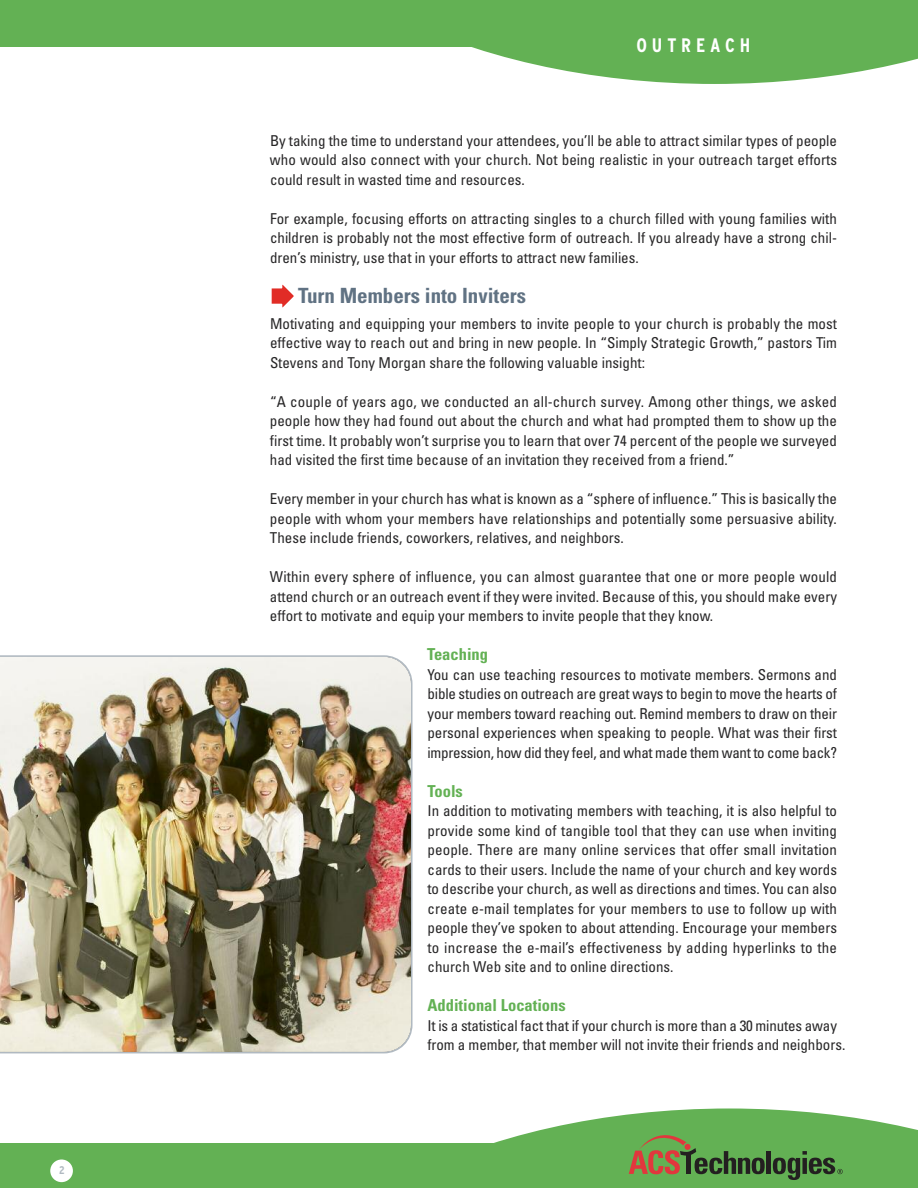
<style>
.page{position:relative;width:918px;height:1188px;background:#fff}
.page>*{position:absolute;margin:0;border:0;box-sizing:border-box;transform-origin:0 0}
.t1{font:700 condensed 21px "Univers";color:#607283}
.t2{font:700 condensed 19.5px "Interstate";letter-spacing:.25em;color:#fff}
.t3{font:700 condensed 16.5px "Univers";color:#63b154}
.t4{font:condensed 15px/19.5px "Univers";color:#272627;text-align:justify}
.t5{font:700 condensed 11.1px "Interstate";color:#b0b9c1}
</style>
<div class="page">
<svg style="left:271px;top:284px;width:12px;height:24px"></svg>
<svg style="left:272px;top:285px;width:22px;height:22px"></svg>
<div style="left:0;top:1143px;width:918px;height:45px;background:#63b154"></div>
<svg style="left:494px;top:1108px;width:424px;height:67px;fill:#63b154"></svg>
<hr style="left:767px;top:1151px;width:4px;height:23px;background:#231f20">
<svg style="left:629px;top:1125px;width:136px;height:49px"></svg>
<svg style="left:773px;top:1151px;width:70px;height:29px"></svg>
<div style="left:50px;top:1160px;width:23px;height:22px;background:#fff;border-radius:50%"></div>
<img style="left:0;top:655px;width:413px;height:398px">
<div style="left:0;top:0;width:918px;height:46px;background:#63b154"></div>
<svg style="left:296px;top:46px;width:622px;height:38px;fill:#63b154"></svg>
<p class="t5" style="left:59px;top:1164px;width:7px">2</p>
<h2 class="t2" style="left:636px;top:33px;width:115px">OUTREACH</h2>
<p class="t4" style="left:270px;top:132px;width:569px">By taking the time to understand your attendees, you’ll be able to attract similar types of people who would also connect with your church. Not being realistic in your outreach target efforts could result in wasted time and resources.</p>
<p class="t4" style="left:270px;top:210px;width:569px">For example, focusing efforts on attracting singles to a church filled with young families with children is probably not the most effective form of outreach. If you already have a strong chil&shy;dren’s ministry, use that in your efforts to attract new families.</p>
<h1 class="t1" style="left:298px;top:288px;width:230px">Turn Members into Inviters</h1>
<p class="t4" style="left:270px;top:315px;width:569px">Motivating and equipping your members to invite people to your church is probably the most effective way to reach out and bring in new people. In “Simply Strategic Growth,” pastors Tim Stevens and Tony Morgan share the following valuable insight:</p>
<p class="t4" style="left:270px;top:393px;width:569px">“A couple of years ago, we conducted an all-church survey. Among other things, we asked people how they had found out about the church and what had prompted them to show up the first time. It probably won’t surprise you to learn that over 74 percent of the people we surveyed had visited the first time because of an invitation they received from a friend.”</p>
<p class="t4" style="left:270px;top:490px;width:569px">Every member in your church has what is known as a “sphere of influence.” This is basically the people with whom your members have relationships and potentially some persuasive ability.<br>These include friends, coworkers, relatives, and neighbors.</p>
<p class="t4" style="left:270px;top:568px;width:569px">Within every sphere of influence, you can almost guarantee that one or more people would attend church or an outreach event if they were invited. Because of this, you should make every effort to motivate and equip your members to invite people that they know.</p>
<p class="t3" style="left:427px;top:648px;width:63px">Teaching</p>
<p class="t4" style="left:428px;top:666px;width:411px">You can use teaching resources to motivate members. Sermons and bible studies on outreach are great ways to begin to move the hearts of your members toward reaching out. Remind members to draw on their personal experiences when speaking to people. What was their first impression, how did they feel, and what made them want to come back?</p>
<p class="t3" style="left:428px;top:785px;width:37px">Tools</p>
<p class="t4" style="left:428px;top:802px;width:411px">In addition to motivating members with teaching, it is also helpful to provide some kind of tangible tool that they can use when inviting people. There are many online services that offer small invitation cards to their users. Include the name of your church and key words to describe your church, as well as directions and times. You can also create e-mail templates for your members to use to follow up with people they’ve spoken to about attending. Encourage your members to increase the e-mail’s effectiveness by adding hyperlinks to the church Web site and to online directions.</p>
<p class="t3" style="left:428px;top:999px;width:140px">Additional Locations</p>
<p class="t4" style="left:428px;top:1017px;width:419px">It is a statistical fact that if your church is more than a 30 minutes away from a member, that member will not invite their friends and neighbors.</p>
</div>
